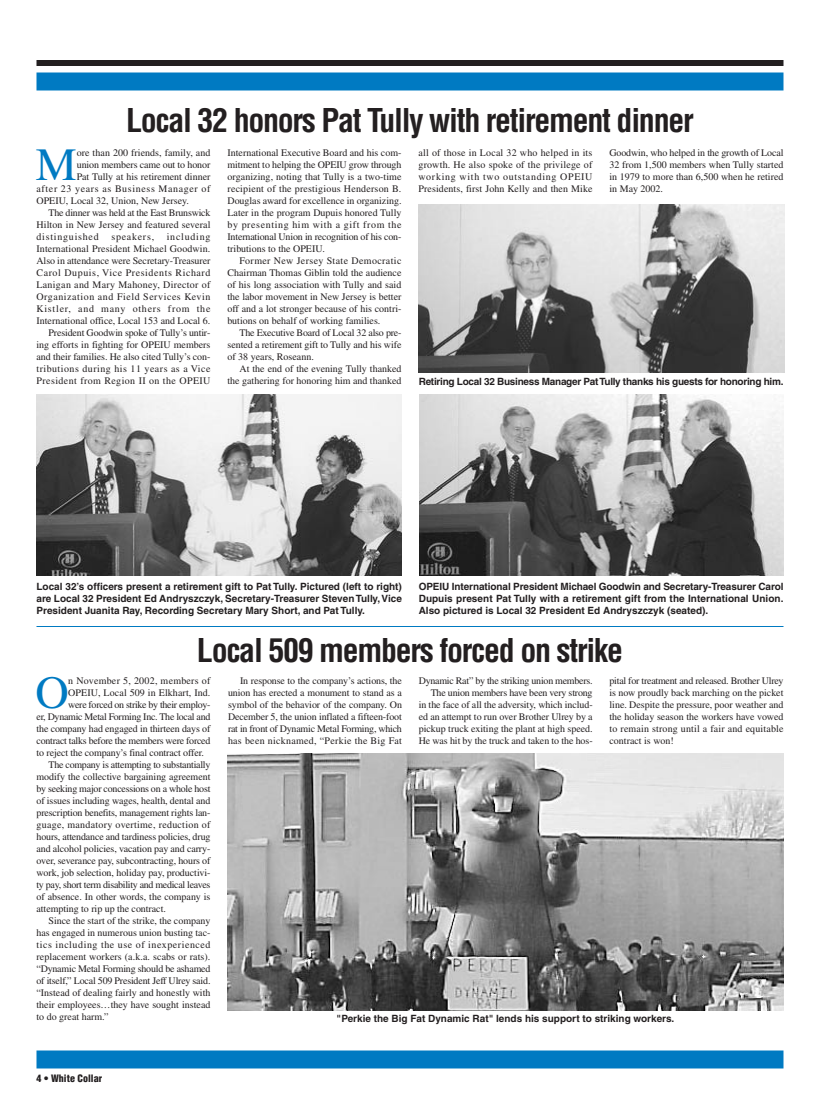
<style>
.page{position:relative;width:819px;height:1116px;background:#fff}
.page>*{position:absolute;margin:0;border:0;box-sizing:border-box;transform-origin:0 0}
.t1{font:46.2px "Times";color:#007ac2}
.t2{font:700 condensed 32px "Helvetica";letter-spacing:-.04em;color:#231f20}
.t3{font:10px/12px "Times";letter-spacing:-.005em;color:#231f20;text-align:justify}
.t4{font:700 10px/12px "Helvetica";color:#231f20;text-align:justify}
.t5{font:10px "Times";letter-spacing:-.025em;color:#231f20}
.t6{font:10px "Times";letter-spacing:-.03em;color:#231f20}
.t7{font:700 10px "Helvetica";letter-spacing:-.025em;color:#231f20}
.t8{font:10px "Times";letter-spacing:.025em;color:#231f20}
.t9{font:10px "Times";letter-spacing:.055em;color:#231f20}
.t10{font:10px "Times";letter-spacing:.065em;color:#231f20}
.t11{font:10px "Times";letter-spacing:.075em;color:#231f20}
.t12{font:900 condensed 10px "Helvetica";color:#231f20}
</style>
<div class="page">
<div style="left:36px;top:60px;width:748px;height:6px;background:#231f20"></div>
<div style="left:36px;top:72px;width:748px;height:18px;background:#007ac2"></div>
<div style="left:36px;top:1050px;width:748px;height:18px;background:#007ac2"></div>
<img style="left:36px;top:394px;width:366px;height:182px">
<img style="left:419px;top:204px;width:365px;height:169px">
<img style="left:419px;top:394px;width:365px;height:182px">
<hr style="left:36px;top:626px;width:748px;height:1px;background:#007ac2">
<img style="left:228px;top:754px;width:556px;height:256px">
<h2 class="t2" style="left:126px;top:108px;width:569px">Local 32 honors Pat Tully with retirement dinner</h2>
<h1 class="t1" style="left:36px;top:148px;width:43px">M</h1>
<p class="t3" style="left:77px;top:148px;width:135px">ore than 200 friends, family, and</p>
<p class="t3" style="left:77px;top:160px;width:135px">union members came out to honor</p>
<p class="t3" style="left:77px;top:172px;width:135px">Pat Tully at his retirement dinner</p>
<p class="t10" style="left:36px;top:185px;width:176px">after 23 years as Business Manager of</p>
<p class="t3" style="left:36px;top:196px;width:154px">OPEIU, Local 32, Union, New Jersey.</p>
<p class="t5" style="left:48px;top:209px;width:163px">The dinner was held at the East Brunswick</p>
<p class="t3" style="left:36px;top:220px;width:176px">Hilton in New Jersey and featured several</p>
<p class="t11" style="left:36px;top:233px;width:64px">distinguished</p>
<p class="t11" style="left:111px;top:233px;width:44px">speakers,</p>
<p class="t3" style="left:36px;top:232px;width:176px;text-align:right">including<br>International President Michael Goodwin.<br>Also in attendance were Secretary-Treasurer Carol Dupuis, Vice Presidents Richard Lanigan and Mary Mahoney, Director of Organization and Field Services Kevin Kistler, and many others from the International office, Local 153 and Local 6.<br>President Goodwin spoke of Tully’s untir&shy;ing efforts in fighting for OPEIU members and their families. He also cited Tully’s con&shy;tributions during his 11 years as a Vice President from Region II on the OPEIU</p>
<p class="t3" style="left:228px;top:148px;width:176px">International Executive Board and his com&shy;mitment to helping the OPEIU grow through organizing, noting that Tully is a two-time recipient of the prestigious Henderson B.<br>Douglas award for excellence in organizing.<br>Later in the program Dupuis honored Tully by presenting him with a gift from the International Union in recognition of his con&shy;tributions to the OPEIU.</p>
<p class="t3" style="left:228px;top:256px;width:176px;text-indent:12px">Former New Jersey State Democratic Chairman Thomas Giblin told the audience of his long association with Tully and said the labor movement in New Jersey is better off and a lot stronger because of his contri&shy;butions on behalf of working families.</p>
<p class="t3" style="left:228px;top:328px;width:176px;text-indent:12px">The Executive Board of Local 32 also pre&shy;sented a retirement gift to Tully and his wife of 38 years, Roseann.</p>
<p class="t3" style="left:228px;top:364px;width:175px;text-align:right">At the end of the evening Tully thanked the gathering for honoring him and thanked</p>
<p class="t3" style="left:418px;top:148px;width:176px">all of those in Local 32 who helped in its growth. He also spoke of the privilege of working with two outstanding OPEIU Presidents, first John Kelly and then Mike</p>
<p class="t3" style="left:610px;top:148px;width:176px">Goodwin, who helped in the growth of Local 32 from 1,500 members when Tully started in 1979 to more than 6,500 when he retired in May 2002.</p>
<p class="t7" style="left:419px;top:378px;width:366px">Retiring Local 32 Business Manager Pat Tully thanks his guests for honoring him.</p>
<p class="t4" style="left:36px;top:582px;width:367px">Local 32’s officers present a retirement gift to Pat Tully. Pictured (left to right) are Local 32 President Ed Andryszczyk, Secretary-Treasurer Steven Tully,Vice President Juanita Ray, Recording Secretary Mary Short, and Pat Tully.</p>
<p class="t4" style="left:419px;top:582px;width:366px">OPEIU International President Michael Goodwin and Secretary-Treasurer Carol Dupuis present Pat Tully with a retirement gift from the International Union.<br>Also pictured is Local 32 President Ed Andryszczyk (seated).</p>
<h2 class="t2" style="left:197px;top:638px;width:428px">Local 509 members forced on strike</h2>
<h1 class="t1" style="left:35px;top:676px;width:35px">O</h1>
<p class="t8" style="left:68px;top:677px;width:144px">n November 5, 2002, members of</p>
<p class="t3" style="left:68px;top:688px;width:144px">OPEIU, Local 509 in Elkhart, Ind.</p>
<p class="t6" style="left:68px;top:701px;width:144px">were forced on strike by their employ-</p>
<p class="t5" style="left:36px;top:713px;width:176px">er, Dynamic Metal Forming Inc. The local and</p>
<p class="t3" style="left:36px;top:724px;width:176px">the company had engaged in thirteen days of</p>
<p class="t5" style="left:36px;top:737px;width:175px">contract talks before the members were forced</p>
<p class="t3" style="left:36px;top:748px;width:169px">to reject the company’s final contract offer.</p>
<p class="t5" style="left:48px;top:761px;width:163px">The company is attempting to substantially</p>
<p class="t3" style="left:36px;top:772px;width:176px">modify the collective bargaining agreement</p>
<p class="t5" style="left:36px;top:785px;width:175px">by seeking major concessions on a whole host</p>
<p class="t3" style="left:36px;top:796px;width:175px">of issues including wages, health, dental and</p>
<p class="t3" style="left:36px;top:808px;width:176px">prescription benefits, management rights lan-</p>
<p class="t8" style="left:36px;top:821px;width:176px">guage, mandatory overtime, reduction of</p>
<p class="t3" style="left:36px;top:832px;width:176px">hours, attendance and tardiness policies, drug</p>
<p class="t3" style="left:36px;top:844px;width:175px">and alcohol policies, vacation pay and carry-</p>
<p class="t3" style="left:36px;top:856px;width:175px">over, severance pay, subcontracting, hours of</p>
<p class="t3" style="left:37px;top:868px;width:175px">work, job selection, holiday pay, productivi-</p>
<p class="t6" style="left:37px;top:881px;width:175px">ty pay, short term disability and medical leaves</p>
<p class="t3" style="left:37px;top:892px;width:176px">of absence. In other words, the company is</p>
<p class="t3" style="left:37px;top:904px;width:131px">attempting to rip up the contract.</p>
<p class="t3" style="left:49px;top:916px;width:163px">Since the start of the strike, the company</p>
<p class="t3" style="left:37px;top:928px;width:176px">has engaged in numerous union busting tac-</p>
<p class="t9" style="left:37px;top:941px;width:176px">tics including the use of inexperienced</p>
<p class="t3" style="left:37px;top:952px;width:175px">replacement workers (a.k.a. scabs or rats).</p>
<p class="t3" style="left:37px;top:964px;width:175px">“Dynamic Metal Forming should be ashamed</p>
<p class="t3" style="left:37px;top:976px;width:175px">of itself,” Local 509 President Jeff Ulrey said.</p>
<p class="t3" style="left:37px;top:988px;width:176px">“Instead of dealing fairly and honestly with</p>
<p class="t3" style="left:37px;top:1000px;width:175px">their employees…they have sought instead</p>
<p class="t3" style="left:37px;top:1012px;width:74px">to do great harm.”</p>
<p class="t3" style="left:228px;top:676px;width:176px;text-indent:12px">In response to the company’s actions, the union has erected a monument to stand as a symbol of the behavior of the company. On December 5, the union inflated a fifteen-foot rat in front of Dynamic Metal Forming, which has been nicknamed, “Perkie the Big Fat</p>
<p class="t3" style="left:419px;top:676px;width:176px;text-align:right">Dynamic Rat” by the striking union members.<br>The union members have been very strong<br>in the face of all the adversity, which includ&shy;ed an attempt to run over Brother Ulrey by a pickup truck exiting the plant at high speed.<br>He was hit by the truck and taken to the hos-</p>
<p class="t3" style="left:610px;top:676px;width:175px">pital for treatment and released. Brother Ulrey is now proudly back marching on the picket line. Despite the pressure, poor weather and the holiday season the workers have vowed to remain strong until a fair and equitable contract is won!</p>
<p class="t4" style="left:337px;top:1013px;width:339px">"Perkie the Big Fat Dynamic Rat" lends his support to striking workers.</p>
<p class="t12" style="left:36px;top:1074px;width:67px">4 • White Collar</p>
</div>
